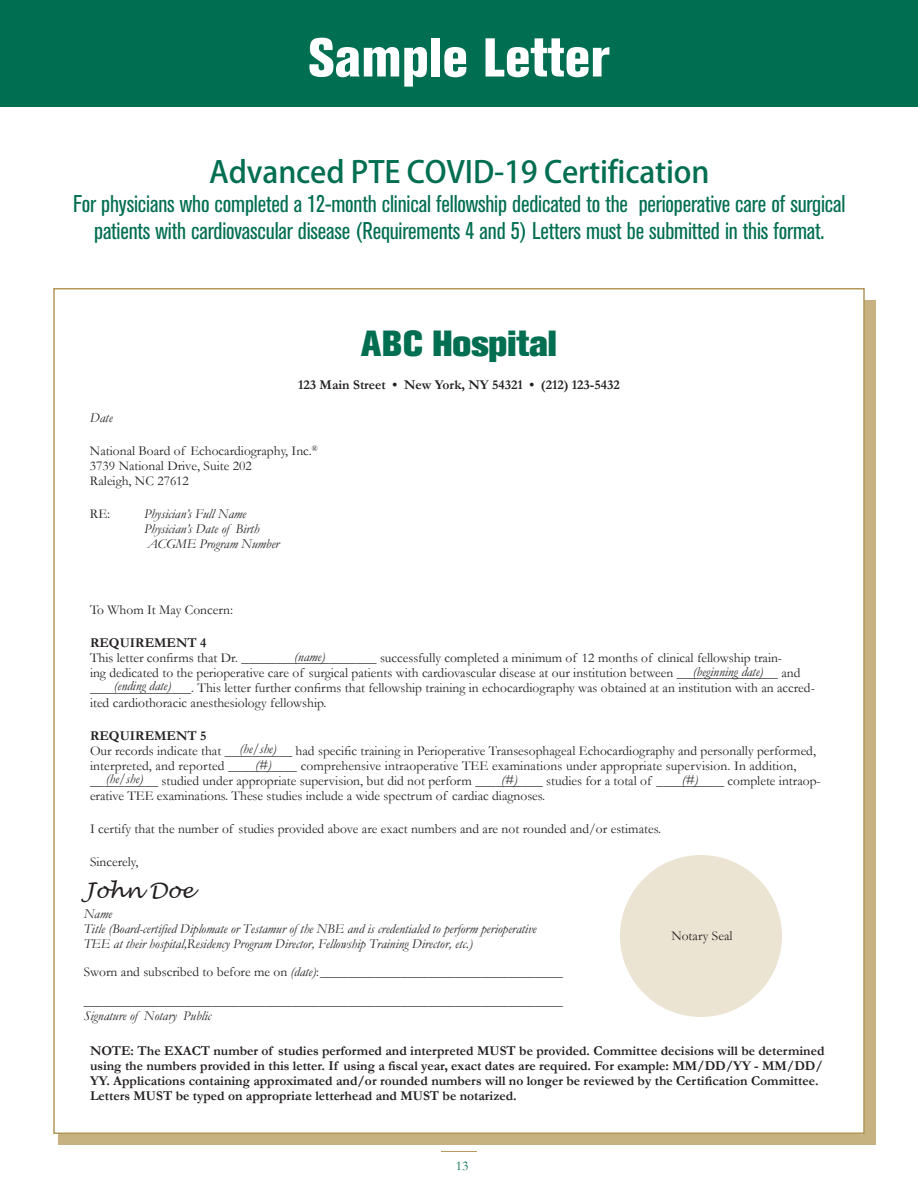
<style>
.page{position:relative;width:918px;height:1188px;background:#fff}
.page>*{position:absolute;margin:0;border:0;box-sizing:border-box;transform-origin:0 0}
.t1{font:800 condensed 54px "Akzidenz Grotesk BE";color:#fff}
.t2{font:800 36px "Akzidenz Grotesk BE";color:#006e51}
.t3{font:30px "Adobe Heiti Std";letter-spacing:-.005em;color:#006e51}
.t4{font:condensed 24px/27.6px "Akzidenz Grotesk BE";letter-spacing:-.005em;color:#006e51;text-align:center}
.t5{font:italic 21px "Lucida Handwriting";color:#231f20}
.t6{font:13.5px/15px "Garamond";color:#231f20}
.t7{font:700 13.5px/15px "Garamond";color:#231f20}
.t8{font:italic 13.5px/15px "Garamond";color:#231f20}
.t9{font:13.5px "Garamond";color:#006e51}
.s1{font-style:italic}
</style>
<div class="page">
<div style="left:0;top:0;width:918px;height:107px;background:#006e51"></div>
<div style="left:58px;top:300px;width:817px;height:845px;background:#c6b181"></div>
<hr style="left:441px;top:1151px;width:36px;height:1px;background:#b39758">
<div style="left:53px;top:288px;width:812px;height:846px;background:#fff;border:2px solid #b39758"></div>
<div style="left:620px;top:855px;width:162px;height:162px;background:#ece4d2;border-radius:50%"></div>
<h1 class="t1" style="left:308px;top:26px;width:303px">Sample Letter</h1>
<h3 class="t3" style="left:209px;top:154px;width:502px">Advanced PTE COVID-19 Certification</h3>
<h3 class="t4" style="left:73px;top:190px;width:774px">For physicians who completed a 12-month clinical fellowship dedicated to the perioperative care of surgical patients with cardiovascular disease (Requirements 4 and 5) Letters must be submitted in this format.</h3>
<h2 class="t2" style="left:361px;top:323px;width:197px">ABC Hospital</h2>
<p class="t7" style="left:298px;top:377px;width:323px">123 Main Street • New York, NY 54321 • (212) 123-5432</p>
<p class="t8" style="left:90px;top:410px;width:24px">Date</p>
<p class="t6" style="left:90px;top:444px;width:229px">National Board of Echocardiography, Inc.<sup>®<br></sup>3739 National Drive, Suite 202<br>Raleigh, NC 27612</p>
<p class="t6" style="left:90px;top:507px;width:22px">RE:</p>
<p class="t8" style="left:144px;top:506px;width:137px">Physician’s Full Name<br>Physician’s Date of Birth<br>ACGME Program Number</p>
<p class="t6" style="left:90px;top:603px;width:145px">To Whom It May Concern:</p>
<p class="t7" style="left:90px;top:635px;width:118px">REQUIREMENT 4</p>
<p class="t6" style="left:90px;top:651px;width:712px">This letter confirms that Dr. ____________________ successfully completed a minimum of 12 months of clinical fellowship train&shy;ing dedicated to the perioperative care of surgical patients with cardiovascular disease at our institution between _______________ and</p>
<p class="t8" style="left:294px;top:649px;width:32px">(name)</p>
<p class="t8" style="left:693px;top:664px;width:72px">(beginning date)</p>
<p class="t6" style="left:90px;top:681px;width:726px">_______________. This letter further confirms that fellowship training in echocardiography was obtained at an institution with an accred-</p>
<p class="t8" style="left:114px;top:678px;width:59px">(ending date)</p>
<p class="t6" style="left:90px;top:696px;width:238px">ited cardiothoracic anesthesiology fellowship.</p>
<p class="t7" style="left:90px;top:728px;width:118px">REQUIREMENT 5</p>
<p class="t6" style="left:90px;top:744px;width:728px">Our records indicate that __________ had specific training in Perioperative Transesophageal Echocardiography and personally performed,</p>
<p class="t8" style="left:239px;top:741px;width:39px">(he/she)</p>
<p class="t8" style="left:255px;top:757px;width:18px">(#)</p>
<p class="t6" style="left:90px;top:759px;width:732px;text-indent:166px">__<br>__________ studied under appropriate supervision, but did not perform __________ studies for a total of __________ complete intraop-</p>
<p class="t6" style="left:90px;top:759px;width:708px">interpreted, and reported ____ ____ comprehensive intraoperative TEE examinations under appropriate supervision. In addition,</p>
<p class="t8" style="left:106px;top:771px;width:39px">(he/she)</p>
<p class="t8" style="left:501px;top:772px;width:18px">(#)</p>
<p class="t8" style="left:682px;top:772px;width:18px">(#)</p>
<p class="t6" style="left:90px;top:789px;width:457px">erative TEE examinations. These studies include a wide spectrum of cardiac diagnoses.</p>
<p class="t6" style="left:90px;top:822px;width:573px">I certify that the number of studies provided above are exact numbers and are not rounded and/or estimates.</p>
<p class="t6" style="left:90px;top:855px;width:50px">Sincerely,</p>
<h3 class="t5" style="left:84px;top:878px;width:111px">John Doe</h3>
<p class="t8" style="left:84px;top:906px;width:454px">Name<br>Title (Board-certified Diplomate or Testamur of the NBE and is credentialed to perform perioperative<br>TEE at their hospital,Residency Program Director, Fellowship Training Director, etc.)</p>
<p class="t6" style="left:84px;top:958px;width:481px;line-height:28.5px">Sworn and subscribed to before me on <span class="s1">(date)</span>:____________________________________ _______________________________________________________________________</p>
<p class="t8" style="left:84px;top:1008px;width:129px">Signature of Notary Public</p>
<p class="t7" style="left:90px;top:1043px;width:736px">NOTE: The EXACT number of studies performed and interpreted MUST be provided. Committee decisions will be determined using the numbers provided in this letter. If using a fiscal year, exact dates are required. For example: MM/DD/YY - MM/DD/ YY. Applications containing approximated and/or rounded numbers will no longer be reviewed by the Certification Committee.<br>Letters MUST be typed on appropriate letterhead and MUST be notarized.</p>
<p class="t6" style="left:671px;top:928px;width:63px">Notary Seal</p>
<p class="t9" style="left:456px;top:1157px;width:14px">13</p>
</div>
